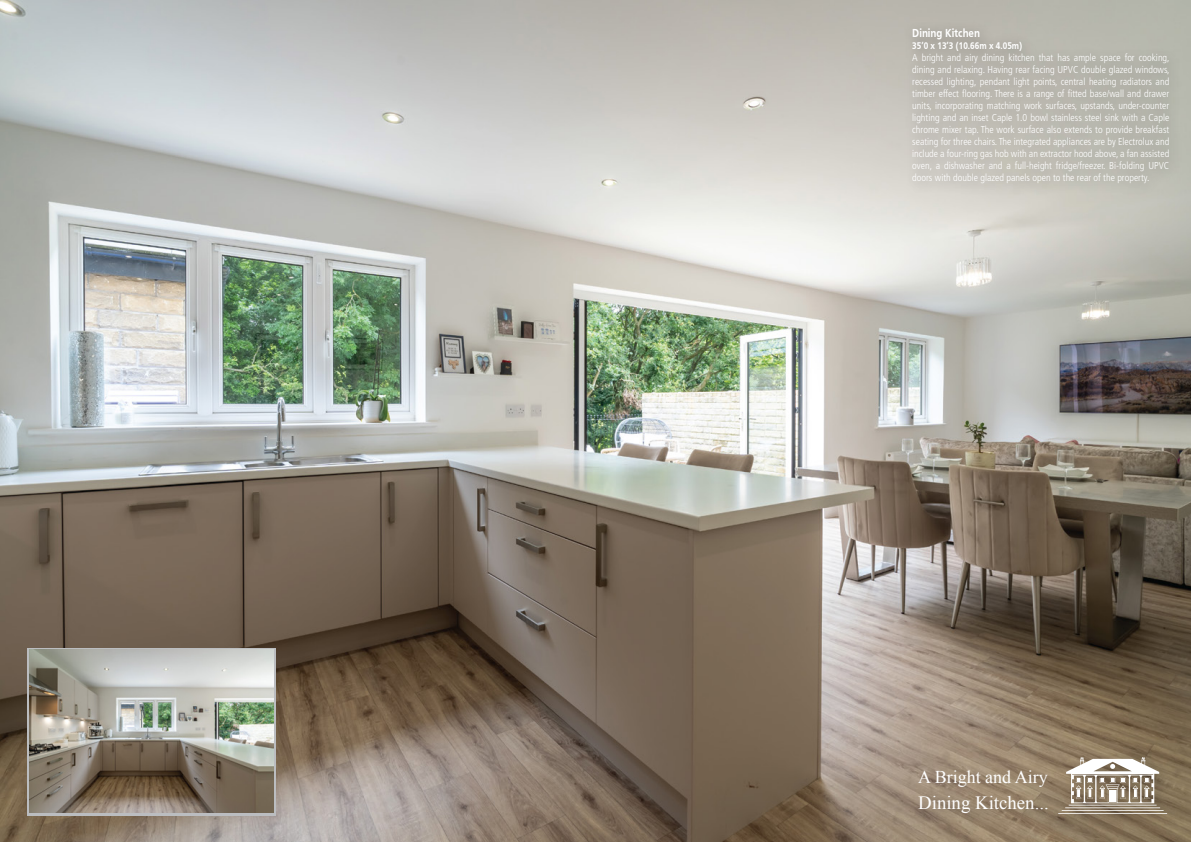
<style>
.page{position:relative;width:1191px;height:842px;background:#fff}
.page>*{position:absolute;margin:0;border:0;box-sizing:border-box;transform-origin:0 0}
.t1{font:18.8px "Times New Roman";color:#fff}
.t2{font:18px "Times New Roman";color:#fff}
.t3{font:700 12px "Frutiger Cnd";color:#fff}
.t4{font:300 condensed 10px/12px "Frutiger LT Std";color:#fff;text-align:justify}
.t5{font:700 10px "Frutiger Cnd";color:#fff}
</style>
<div class="page">
<img style="left:0;top:0;width:1191px;height:842px">
<img style="left:898px;top:13px;width:293px;height:348px">
<img style="left:1048px;top:748px;width:139px;height:8px">
<img style="left:906px;top:756px;width:285px;height:86px">
<img style="left:909px;top:783px;width:160px;height:52px">
<svg style="left:27px;top:648px;width:249px;height:167px;background:#b9bbbb"></svg>
<img style="left:29px;top:650px;width:244px;height:163px">
<p class="t3" style="left:912px;top:26px;width:69px">Dining Kitchen</p>
<p class="t5" style="left:912px;top:40px;width:111px">35’0 x 13’3 (10.66m x 4.05m)</p>
<p class="t4" style="left:912px;top:52px;width:259px">A bright and airy dining kitchen that has ample space for cooking, dining and relaxing. Having rear facing UPVC double glazed windows, recessed lighting, pendant light points, central heating radiators and timber effect flooring. There is a range of fitted base/wall and drawer units, incorporating matching work surfaces, upstands, under-counter lighting and an inset Caple 1.0 bowl stainless steel sink with a Caple chrome mixer tap. The work surface also extends to provide breakfast seating for three chairs. The integrated appliances are by Electrolux and include a four-ring gas hob with an extractor hood above, a fan assisted oven, a dishwasher and a full-height fridge/freezer. Bi-folding UPVC doors with double glazed panels open to the rear of the property.</p>
<h2 class="t2" style="left:918px;top:765px;width:131px">A Bright and Airy</h2>
<h1 class="t1" style="left:918px;top:790px;width:132px">Dining Kitchen...</h1>
</div>
